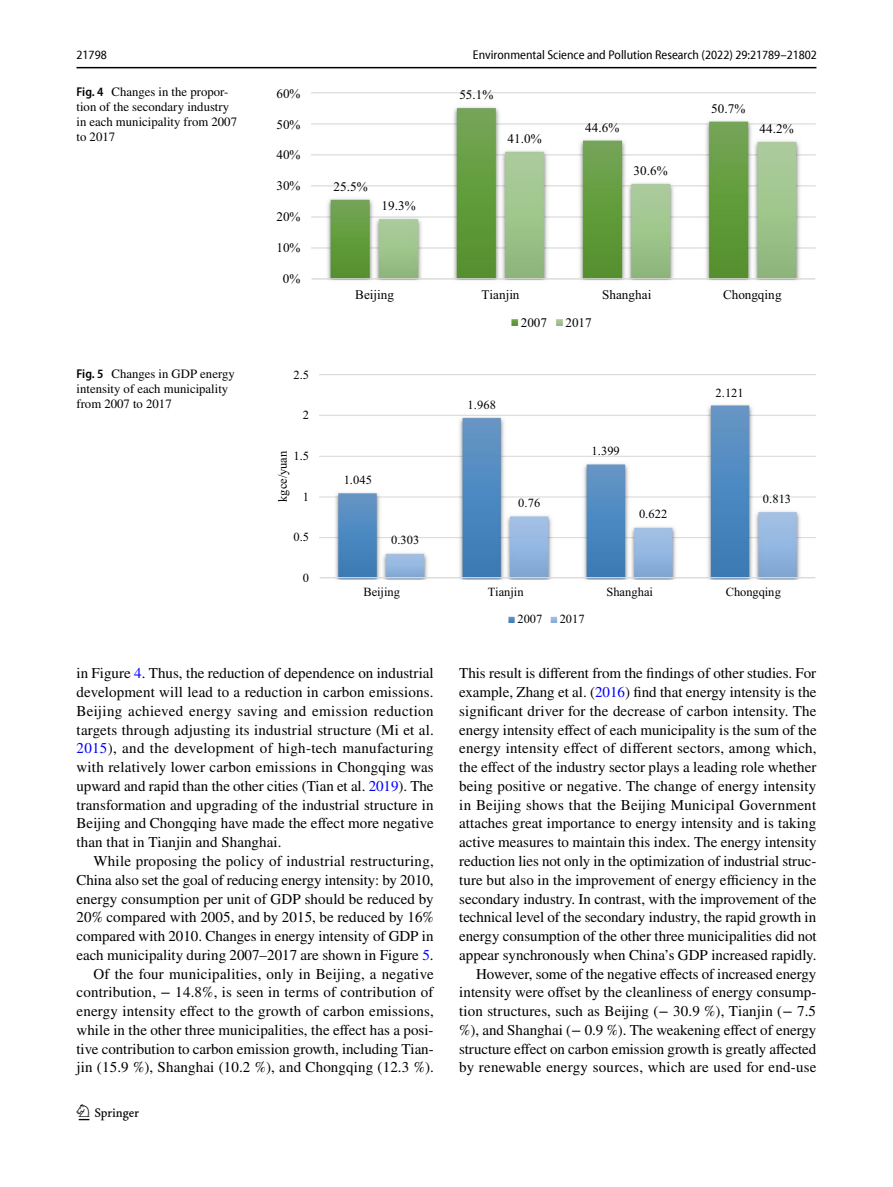
<style>
.page{position:relative;width:893px;height:1187px;background:#fff}
.page>*{position:absolute;margin:0;border:0;box-sizing:border-box;transform-origin:0 0}
.t1{font:22.5px "Springnew Regular 2";color:#000}
.t2{font:15px/18.8px "STIX";color:#000;text-align:right}
.t3{font:13.2px "Times New Roman 4";letter-spacing:.005em;color:#000}
.t4{font:12.75px/15px "STIX";color:#000}
.t5{font:semi-condensed 12.75px "Myriad Pro Unic";color:#000}
.t6{font:12.45px "Times New Roman 5";color:#000}
.s1{font-family:"Myriad Pro";font-weight:600;font-stretch:semi-condensed}
.s2{color:#00f}
</style>
<div class="page">
<hr style="left:77px;top:67px;width:739px;height:1px;background:#000">
<img style="left:311px;top:93px;width:505px;height:233px">
<hr style="left:312px;top:278px;width:503px;height:1px;background:#d9d9d9">
<img style="left:319px;top:374px;width:497px;height:248px">
<hr style="left:320px;top:577px;width:495px;height:1px;background:#d9d9d9">
<p class="t5" style="left:77px;top:50px;width:32px">21798</p>
<p class="t5" style="left:473px;top:50px;width:346px">Environmental Science and Pollution Research (2022) 29:21789–21802</p>
<p class="t4" style="left:77px;top:85px;width:162px"><span class="s1">Fig. 4</span> Changes in the propor&shy;tion of the secondary industry in each municipality from 2007 to 2017</p>
<p class="t4" style="left:77px;top:367px;width:160px"><span class="s1">Fig. 5</span> Changes in GDP energy intensity of each municipality from 2007 to 2017</p>
<p class="t3" style="left:276px;top:88px;width:26px">60%</p>
<p class="t3" style="left:276px;top:119px;width:26px">50%</p>
<p class="t3" style="left:276px;top:150px;width:26px">40%</p>
<p class="t3" style="left:276px;top:181px;width:26px">30%</p>
<p class="t3" style="left:276px;top:212px;width:26px">20%</p>
<p class="t3" style="left:276px;top:243px;width:26px">10%</p>
<p class="t3" style="left:283px;top:274px;width:19px">0%</p>
<p class="t6" style="left:294px;top:370px;width:17px">2.5</p>
<p class="t6" style="left:303px;top:410px;width:8px">2</p>
<p class="t6" style="left:278px;top:501px;width:52px;rotate:-90deg">kgce/yuan</p>
<p class="t6" style="left:294px;top:451px;width:17px">1.5</p>
<p class="t6" style="left:303px;top:492px;width:8px">1</p>
<p class="t6" style="left:294px;top:532px;width:17px">0.5</p>
<p class="t6" style="left:303px;top:573px;width:8px">0</p>
<p class="t3" style="left:333px;top:181px;width:36px">25.5%</p>
<p class="t3" style="left:382px;top:201px;width:36px">19.3%</p>
<p class="t3" style="left:459px;top:90px;width:36px">55.1%</p>
<p class="t3" style="left:507px;top:134px;width:36px">41.0%</p>
<p class="t3" style="left:585px;top:122px;width:36px">44.6%</p>
<p class="t3" style="left:633px;top:166px;width:36px">30.6%</p>
<p class="t3" style="left:711px;top:104px;width:36px">50.7%</p>
<p class="t3" style="left:759px;top:124px;width:36px">44.2%</p>
<p class="t3" style="left:355px;top:289px;width:40px">Beijing</p>
<p class="t3" style="left:482px;top:289px;width:39px">Tianjin</p>
<p class="t3" style="left:602px;top:289px;width:51px">Shanghai</p>
<p class="t3" style="left:723px;top:289px;width:60px">Chongqing</p>
<p class="t3" style="left:521px;top:317px;width:28px">2007</p>
<p class="t3" style="left:565px;top:317px;width:28px">2017</p>
<p class="t6" style="left:344px;top:475px;width:30px">1.045</p>
<p class="t6" style="left:391px;top:535px;width:30px">0.303</p>
<p class="t6" style="left:468px;top:400px;width:30px">1.968</p>
<p class="t6" style="left:518px;top:498px;width:24px">0.76</p>
<p class="t6" style="left:592px;top:446px;width:30px">1.399</p>
<p class="t6" style="left:639px;top:509px;width:30px">0.622</p>
<p class="t6" style="left:715px;top:388px;width:30px">2.121</p>
<p class="t6" style="left:763px;top:494px;width:30px">0.813</p>
<p class="t6" style="left:363px;top:587px;width:38px">Beijing</p>
<p class="t6" style="left:488px;top:587px;width:37px">Tianjin</p>
<p class="t6" style="left:606px;top:587px;width:48px">Shanghai</p>
<p class="t6" style="left:726px;top:587px;width:57px">Chongqing</p>
<p class="t6" style="left:517px;top:614px;width:26px">2007</p>
<p class="t6" style="left:560px;top:614px;width:26px">2017</p>
<p class="t2" style="left:77px;top:665px;width:359px;text-align:justify">in Figure <span class="s2">4</span>. Thus, the reduction of dependence on industrial development will lead to a reduction in carbon emissions.<br>Beijing achieved energy saving and emission reduction targets through adjusting its industrial structure (Mi et al.<br><span class="s2">2015</span>), and the development of high-tech manufacturing with relatively lower carbon emissions in Chongqing was upward and rapid than the other cities (Tian et al. <span class="s2">2019</span>). The transformation and upgrading of the industrial structure in Beijing and Chongqing have made the effect more negative than that in Tianjin and Shanghai.</p>
<p class="t2" style="left:77px;top:852px;width:359px">While proposing the policy of industrial restructuring, China also set the goal of reducing energy intensity: by 2010, energy consumption per unit of GDP should be reduced by 20% compared with 2005, and by 2015, be reduced by 16% compared with 2010. Changes in energy intensity of GDP in each municipality during 2007–2017 are shown in Figure <span class="s2">5</span>.<br>Of the four municipalities, only in Beijing, a negative contribution, − 14.8%, is seen in terms of contribution of energy intensity effect to the growth of carbon emissions, while in the other three municipalities, the effect has a posi&shy;tive contribution to carbon emission growth, including Tian&shy;jin (15.9 %), Shanghai (10.2 %), and Chongqing (12.3 %).</p>
<h1 class="t1" style="left:79px;top:1104px;width:62px">1 3</h1>
<p class="t2" style="left:459px;top:665px;width:359px">This result is different from the findings of other studies. For example, Zhang et al. (<span class="s2">2016</span>) find that energy intensity is the significant driver for the decrease of carbon intensity. The energy intensity effect of each municipality is the sum of the energy intensity effect of different sectors, among which, the effect of the industry sector plays a leading role whether being positive or negative. The change of energy intensity in Beijing shows that the Beijing Municipal Government attaches great importance to energy intensity and is taking active measures to maintain this index. The energy intensity reduction lies not only in the optimization of industrial struc&shy;ture but also in the improvement of energy efficiency in the secondary industry. In contrast, with the improvement of the technical level of the secondary industry, the rapid growth in energy consumption of the other three municipalities did not appear synchronously when China’s GDP increased rapidly.<br>However, some of the negative effects of increased energy intensity were offset by the cleanliness of energy consump&shy;tion structures, such as Beijing (− 30.9 %), Tianjin (− 7.5 %), and Shanghai (− 0.9 %). The weakening effect of energy structure effect on carbon emission growth is greatly affected by renewable energy sources, which are used for end-use</p>
</div>
